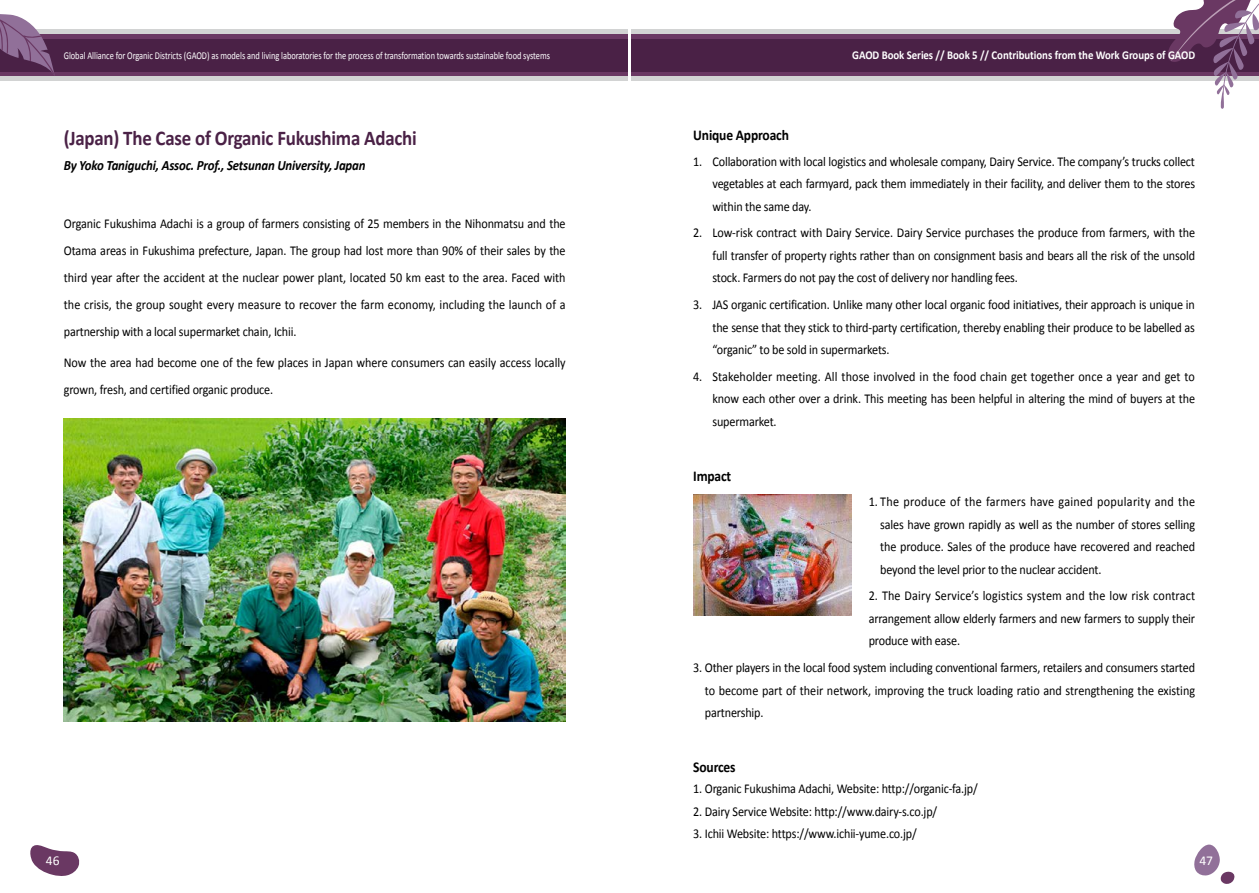
<style>
.page{position:relative;width:1259px;height:893px;background:#fff}
.page>*{position:absolute;margin:0;border:0;box-sizing:border-box;transform-origin:0 0}
.t1{font:700 21px "Calibri";letter-spacing:-.01em;color:#4a2146;scale:.9 1}
.t2{font:700 15px "Calibri";letter-spacing:-.01em;color:#000;scale:.9 1}
.t3{font:italic 700 14.25px "Calibri";letter-spacing:-.01em;color:#000;scale:.9 1}
.t4{font:13.5px/22.5px "Calibri";letter-spacing:-.01em;color:#000;text-align:justify;scale:.9 1}
.t5{font:13.5px "Calibri";color:#fff}
.t6{font:700 12px "Calibri";letter-spacing:-.005em;color:#fff;scale:.9 1}
.t7{font:10.5px "Calibri";letter-spacing:-.005em;color:#fff;scale:.8 1}
</style>
<div class="page">
<img style="left:64px;top:419px;width:502px;height:302px">
<img style="left:693px;top:495px;width:158px;height:121px">
<svg style="left:30px;top:845px;width:50px;height:31px"></svg>
<div style="left:0;top:30px;width:627px;height:51px;background:#d2d3d3"></div>
<div style="left:0;top:34px;width:627px;height:42px;background:#6a3863"></div>
<div style="left:0;top:39px;width:627px;height:33px;background:#4a2146"></div>
<div style="left:631px;top:30px;width:628px;height:51px;background:#d2d3d3"></div>
<div style="left:631px;top:34px;width:628px;height:42px;background:#6a3863"></div>
<div style="left:631px;top:39px;width:628px;height:33px;background:#4a2146"></div>
<svg style="left:0;top:14px;width:55px;height:61px"></svg>
<svg style="left:1167px;top:0;width:92px;height:109px"></svg>
<svg style="left:1194px;top:844px;width:41px;height:40px"></svg>
<p class="t7" style="left:64px;top:49px;width:609px">Global Alliance for Organic Districts (GAOD) as models and living laboratories for the process of transformation towards sustainable food systems</p>
<h1 class="t1" style="left:64px;top:125px;width:394px">(Japan) The Case of Organic Fukushima Adachi</h1>
<p class="t3" style="left:64px;top:157px;width:337px">By Yoko Taniguchi, Assoc. Prof., Setsunan University, Japan</p>
<p class="t4" style="left:64px;top:209px;width:559px;line-height:27px">Organic Fukushima Adachi is a group of farmers consisting of 25 members in the Nihonmatsu and the Otama areas in Fukushima prefecture, Japan. The group had lost more than 90% of their sales by the third year after the accident at the nuclear power plant, located 50 km east to the area. Faced with the crisis, the group sought every measure to recover the farm economy, including the launch of a partnership with a local supermarket chain, Ichii.</p>
<p class="t4" style="left:64px;top:349px;width:559px;line-height:27px">Now the area had become one of the few places in Japan where consumers can easily access locally grown, fresh, and certified organic produce.</p>
<p class="t6" style="left:852px;top:48px;width:383px">GAOD Book Series // Book 5 // Contributions from the Work Groups of GAOD</p>
<p class="t2" style="left:693px;top:126px;width:108px">Unique Approach</p>
<p class="t4" style="left:712px;top:149px;width:538px;text-indent:-19px">1. Collaboration with local logistics and wholesale company, Dairy Service. The company’s trucks collect vegetables at each farmyard, pack them immediately in their facility, and deliver them to the stores within the same day.</p>
<p class="t4" style="left:712px;top:221px;width:538px;text-indent:-19px">2. Low-risk contract with Dairy Service. Dairy Service purchases the produce from farmers, with the full transfer of property rights rather than on consignment basis and bears all the risk of the unsold stock. Farmers do not pay the cost of delivery nor handling fees.</p>
<p class="t4" style="left:712px;top:293px;width:538px;text-indent:-19px">3. JAS organic certification. Unlike many other local organic food initiatives, their approach is unique in the sense that they stick to third-party certification, thereby enabling their produce to be labelled as “organic” to be sold in supermarkets.</p>
<p class="t4" style="left:712px;top:365px;width:538px;text-indent:-19px">4. Stakeholder meeting. All those involved in the food chain get together once a year and get to know each other over a drink. This meeting has been helpful in altering the mind of buyers at the supermarket.</p>
<p class="t2" style="left:693px;top:466px;width:44px">Impact</p>
<p class="t4" style="left:880px;top:490px;width:351px;text-indent:-12px">1. The produce of the farmers have gained popularity and the sales have grown rapidly as well as the number of stores selling the produce. Sales of the produce have recovered and reached beyond the level prior to the nuclear accident.</p>
<p class="t4" style="left:868px;top:584px;width:364px">2. The Dairy Service’s logistics system and the low risk contract arrangement allow elderly farmers and new farmers to supply their produce with ease.</p>
<p class="t4" style="left:705px;top:656px;width:546px;text-indent:-12px">3. Other players in the local food system including conventional farmers, retailers and consumers started to become part of their network, improving the truck loading ratio and strengthening the existing partnership.</p>
<p class="t2" style="left:693px;top:758px;width:49px">Sources</p>
<p class="t4" style="left:693px;top:777px;width:318px">1. Organic Fukushima Adachi, Website: http://organic-fa.jp/</p>
<p class="t4" style="left:693px;top:799px;width:273px">2. Dairy Service Website: http://www.dairy-s.co.jp/</p>
<p class="t4" style="left:693px;top:822px;width:250px">3. Ichii Website: https://www.ichii-yume.co.jp/</p>
<p class="t5" style="left:46px;top:852px;width:15px">46</p>
<p class="t5" style="left:1199px;top:852px;width:15px">47</p>
</div>
